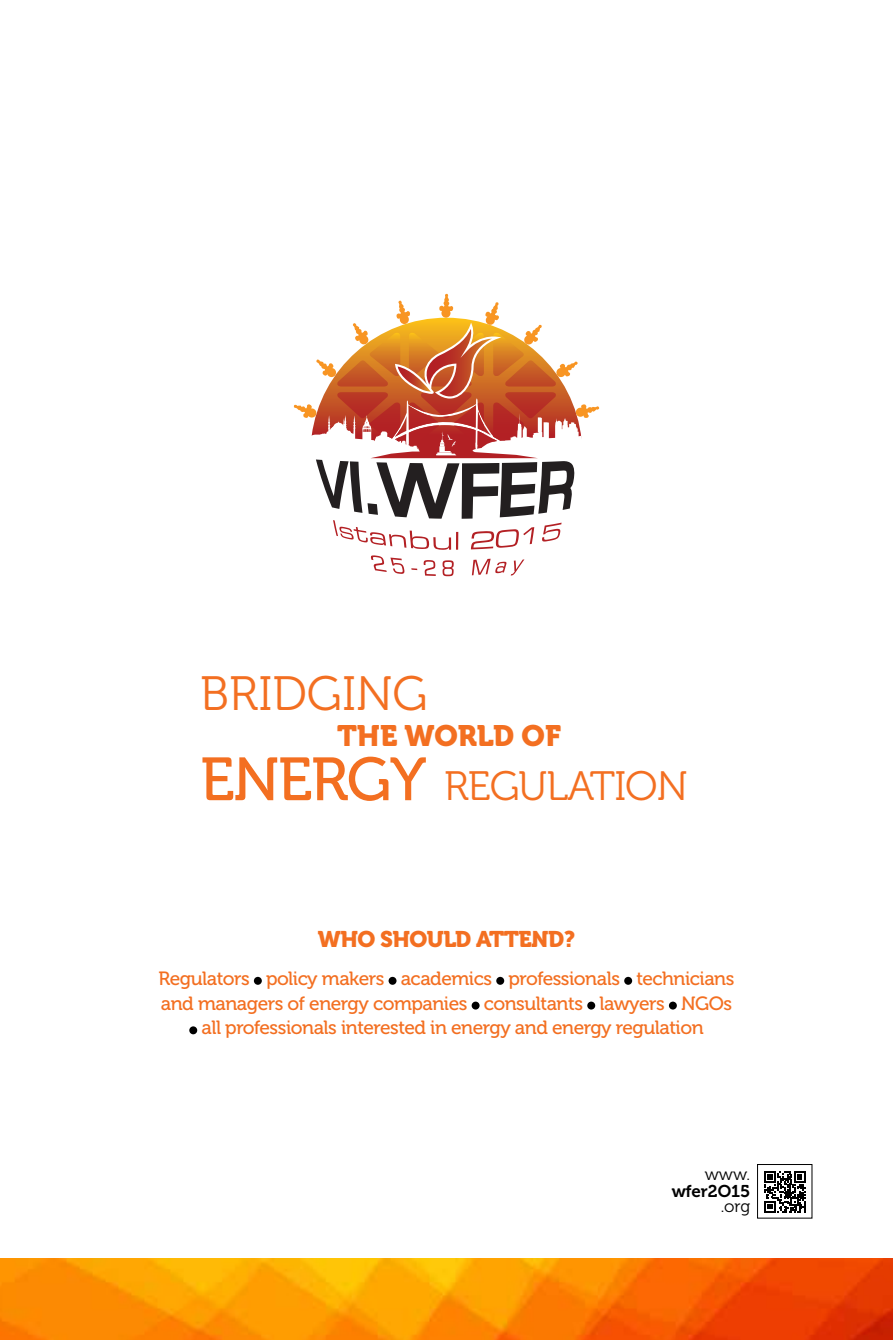
<style>
.page{position:relative;width:893px;height:1340px;background:#fff}
.page>*{position:absolute;margin:0;border:0;box-sizing:border-box;transform-origin:0 0}
.t1{font:48.15px "Museo 300";color:#f36f21}
.t2{font:40.95px "Museo 300";letter-spacing:-.025em;color:#f36f21}
.t3{font:29.47px "Museo 900";color:#f36f21}
.t4{font:22.5px "Museo 900";letter-spacing:-.025em;color:#f36f21}
.t5{font:19.12px "Museo 500";letter-spacing:-.025em;color:#f36f21}
.t6{font:17.1px "Museo 300";color:#000}
.t7{font:17.1px "Museo 700";color:#000}
.s1{font-family:"Museo 500";font-size:60.75px}
</style>
<div class="page">
<svg style="left:764px;top:1171px;width:41px;height:41px"></svg>
<div style="left:757px;top:1164px;width:55px;height:54px;border:1px solid #000"></div>
<div style="left:254px;top:976px;width:8px;height:8px;background:#000;border-radius:50%"></div>
<div style="left:389px;top:976px;width:7px;height:8px;background:#000;border-radius:50%"></div>
<div style="left:496px;top:976px;width:8px;height:8px;background:#000;border-radius:50%"></div>
<div style="left:624px;top:976px;width:8px;height:8px;background:#000;border-radius:50%"></div>
<div style="left:472px;top:1001px;width:8px;height:8px;background:#000;border-radius:50%"></div>
<div style="left:587px;top:1001px;width:8px;height:8px;background:#000;border-radius:50%"></div>
<div style="left:669px;top:1001px;width:8px;height:8px;background:#000;border-radius:50%"></div>
<div style="left:189px;top:1026px;width:8px;height:8px;background:#000;border-radius:50%"></div>
<svg style="left:294px;top:293px;width:305px;height:283px"></svg>
<img style="left:0;top:1258px;width:893px;height:81px">
<h1 class="t1" style="left:200px;top:667px;width:229px">BRIDGING</h1>
<h3 class="t3" style="left:337px;top:718px;width:226px">THE WORLD OF</h3>
<h2 class="t2" style="left:200px;top:764px;width:489px"><span class="s1">ENERGY</span> REGULATION</h2>
<p class="t4" style="left:318px;top:926px;width:187px">WHO SHOULD ATTE</p>
<p class="t4" style="left:531px;top:926px;width:45px">ND?</p>
<p class="t5" style="left:159px;top:967px;width:577px">Regulators policy makers academics professionals technicians</p>
<p class="t5" style="left:161px;top:992px;width:573px">and managers of energy companies consultants lawyers NGOs</p>
<p class="t5" style="left:201px;top:1017px;width:504px">all professionals interested in energy and energy regulation</p>
<p class="t6" style="left:705px;top:1164px;width:47px">www.</p>
<p class="t7" style="left:672px;top:1181px;width:80px">wfer2O15</p>
<p class="t6" style="left:721px;top:1196px;width:31px">.org</p>
</div>
